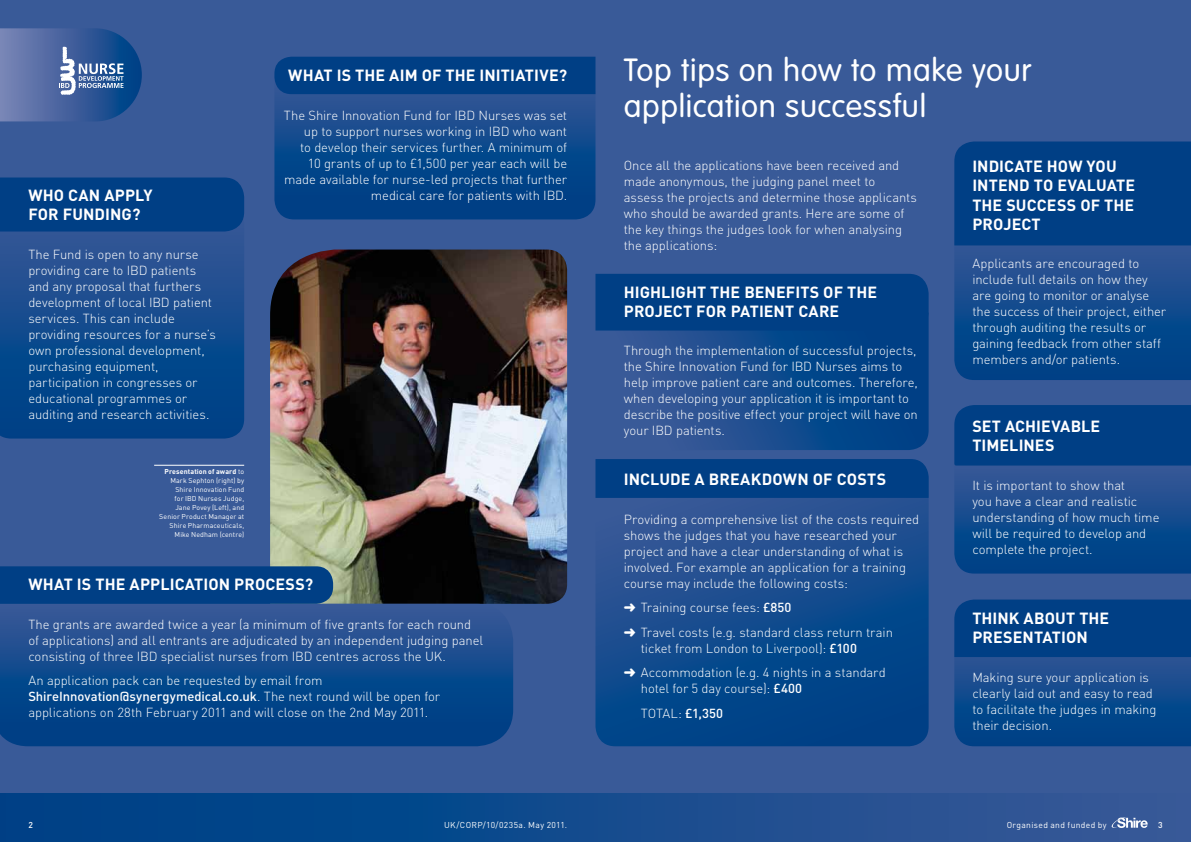
<style>
.page{position:relative;width:1191px;height:842px;background:#fff}
.page>*{position:absolute;margin:0;border:0;box-sizing:border-box;transform-origin:0 0}
.t1{font:300 31.6px/35px "VAG Rounded";letter-spacing:.02em;color:#fff}
.t2{font:700 16px/19.2px "DIN";letter-spacing:.005em;color:#fff}
.t3{font:300 13px/16px "DIN";letter-spacing:-.005em;color:#fff}
.t4{font:8.5px "DIN";letter-spacing:.04em;color:#fff}
.t5{font:500 8.5px "DIN";color:#fff}
.t6{font:7px/9px "DIN";letter-spacing:.01em;color:#fff;text-align:right}
.s1{font-weight:700}
.s2{font-weight:500}
</style>
<div class="page">
<div style="left:0;top:0;width:1191px;height:810px;background:#395a98"></div>
<svg style="left:0;top:28px;width:142px;height:93px"></svg>
<div style="left:0;top:794px;width:1191px;height:48px;background:linear-gradient(to right,#003f85,#385997)"></div>
<svg style="left:595px;top:498px;width:333px;height:248px"></svg>
<svg style="left:954px;top:142px;width:237px;height:238px;background:#0a4589"></svg>
<svg style="left:954px;top:405px;width:237px;height:169px"></svg>
<div style="left:595px;top:459px;width:333px;height:39px;background:#003f85"></div>
<img style="left:270px;top:250px;width:297px;height:354px">
<svg style="left:0;top:625px;width:513px;height:121px;background:#0d478b"></svg>
<svg style="left:274px;top:94px;width:321px;height:125px;background:#0d478b"></svg>
<svg style="left:0;top:246px;width:244px;height:192px;background:#0f498c"></svg>
<div style="left:0;top:178px;width:244px;height:54px;background:#003f85"></div>
<div style="left:274px;top:57px;width:321px;height:37px;background:#003f85"></div>
<div style="left:0;top:566px;width:333px;height:38px;background:#003f85"></div>
<svg style="left:954px;top:599px;width:237px;height:147px;background:#094589"></svg>
<svg style="left:595px;top:330px;width:333px;height:120px"></svg>
<div style="left:595px;top:274px;width:333px;height:56px;background:#003f85"></div>
<hr style="left:154px;top:465px;width:90px;height:1px;background:#fff">
<svg style="left:1111px;top:817px;width:36px;height:11px"></svg>
<p class="t2" style="left:28px;top:185px;width:126px">WHO CAN APPLY<br>FOR FUNDING?</p>
<p class="t3" style="left:28px;top:246px;width:189px">The Fund is open to any nurse providing care to IBD patients and any proposal that furthers development of local IBD patient services. This can include providing resources for a nurse’s own professional development, purchasing equipment, participation in congresses or educational programmes or auditing and research activities.</p>
<p class="t6" style="left:159px;top:467px;width:86px"><span class="s1">Presentation of award</span> to<br>Mark Sephton (right) by<br>Shire Innovation Fund<br>for IBD Nurses Judge,<br>Jane Povey (Left), and<br>Senior Product Manager at<br>Shire Pharmaceuticals,<br>Mike Nedham (centre)</p>
<p class="t2" style="left:288px;top:65px;width:280px">WHAT IS THE AIM OF THE INITIATIVE?</p>
<p class="t3" style="left:284px;top:107px;width:285px;text-align:right">The Shire Innovation Fund for IBD Nurses was set up to support nurses working in IBD who want<br>to develop their services further. A minimum of<br>10 grants of up to £1,500 per year each will be made available for nurse-led projects that further medical care for patients with IBD.</p>
<p class="t2" style="left:28px;top:574px;width:286px">WHAT IS THE APPLICATION PROCESS?</p>
<p class="t3" style="left:28px;top:616px;width:456px">The grants are awarded twice a year (a minimum of five grants for each round of applications) and all entrants are adjudicated by an independent judging panel consisting of three IBD specialist nurses from IBD centres across the UK.</p>
<p class="t3" style="left:28px;top:672px;width:413px">An application pack can be requested by email from<br><span class="s2">ShireInnovation@synergymedical.co.uk</span>. The next round will be open for applications on 28th February 2011 and will close on the 2nd May 2011.</p>
<h1 class="t1" style="left:624px;top:53px;width:409px">Top tips on how to make your application successful</h1>
<p class="t3" style="left:624px;top:157px;width:294px">Once all the applications have been received and made anonymous, the judging panel meet to assess the projects and determine those applicants who should be awarded grants. Here are some of the key things the judges look for when analysing the applications:</p>
<p class="t2" style="left:624px;top:281px;width:255px">HIGHLIGHT THE BENEFITS OF THE<br>PROJECT FOR PATIENT CARE</p>
<p class="t3" style="left:624px;top:343px;width:295px">Through the implementation of successful projects, the Shire Innovation Fund for IBD Nurses aims to help improve patient care and outcomes. Therefore, when developing your application it is important to describe the positive effect your project will have on your IBD patients.</p>
<p class="t2" style="left:972px;top:156px;width:164px">INDICATE HOW YOU<br>INTEND TO EVALUATE<br>THE SUCCESS OF THE<br>PROJECT</p>
<p class="t3" style="left:972px;top:256px;width:195px">Applicants are encouraged to include full details on how they are going to monitor or analyse the success of their project, either through auditing the results or gaining feedback from other staff members and/or patients.</p>
<p class="t2" style="left:972px;top:416px;width:129px">SET ACHIEVABLE<br>TIMELINES</p>
<p class="t3" style="left:972px;top:477px;width:189px">It is important to show that<br>you have a clear and realistic understanding of how much time will be required to develop and complete the project.</p>
<p class="t2" style="left:624px;top:469px;width:264px">INCLUDE A BREAKDOWN OF COSTS</p>
<p class="t3" style="left:624px;top:511px;width:297px">Providing a comprehensive list of the costs required shows the judges that you have researched your project and have a clear understanding of what is involved. For example an application for a training course may include the following costs:</p>
<p class="t3" style="left:624px;top:595px;width:271px;line-height:24.5px">➜ Training course fees: <span class="s2">£850<br></span>➜ Travel costs (e.g. standard class return train</p>
<p class="t3" style="left:624px;top:636px;width:263px;line-height:24.5px;text-indent:17px">ticket from London to Liverpool): <span class="s2">£100<br></span>➜ Accommodation (e.g. 4 nights in a standard</p>
<p class="t3" style="left:641px;top:676px;width:163px;line-height:24.5px">hotel for 5 day course): <span class="s2">£400<br></span>TOTAL: <span class="s2">£1,350</span></p>
<p class="t2" style="left:972px;top:608px;width:138px">THINK ABOUT THE<br>PRESENTATION</p>
<p class="t3" style="left:972px;top:669px;width:186px">Making sure your application is clearly laid out and easy to read to facilitate the judges in making their decision.</p>
<p class="t5" style="left:28px;top:819px;width:6px">2</p>
<p class="t4" style="left:444px;top:819px;width:125px">UK/CORP/10/0235a. May 2011.</p>
<p class="t4" style="left:1006px;top:819px;width:101px">Organised and funded by</p>
<p class="t5" style="left:1158px;top:819px;width:6px">3</p>
</div>
